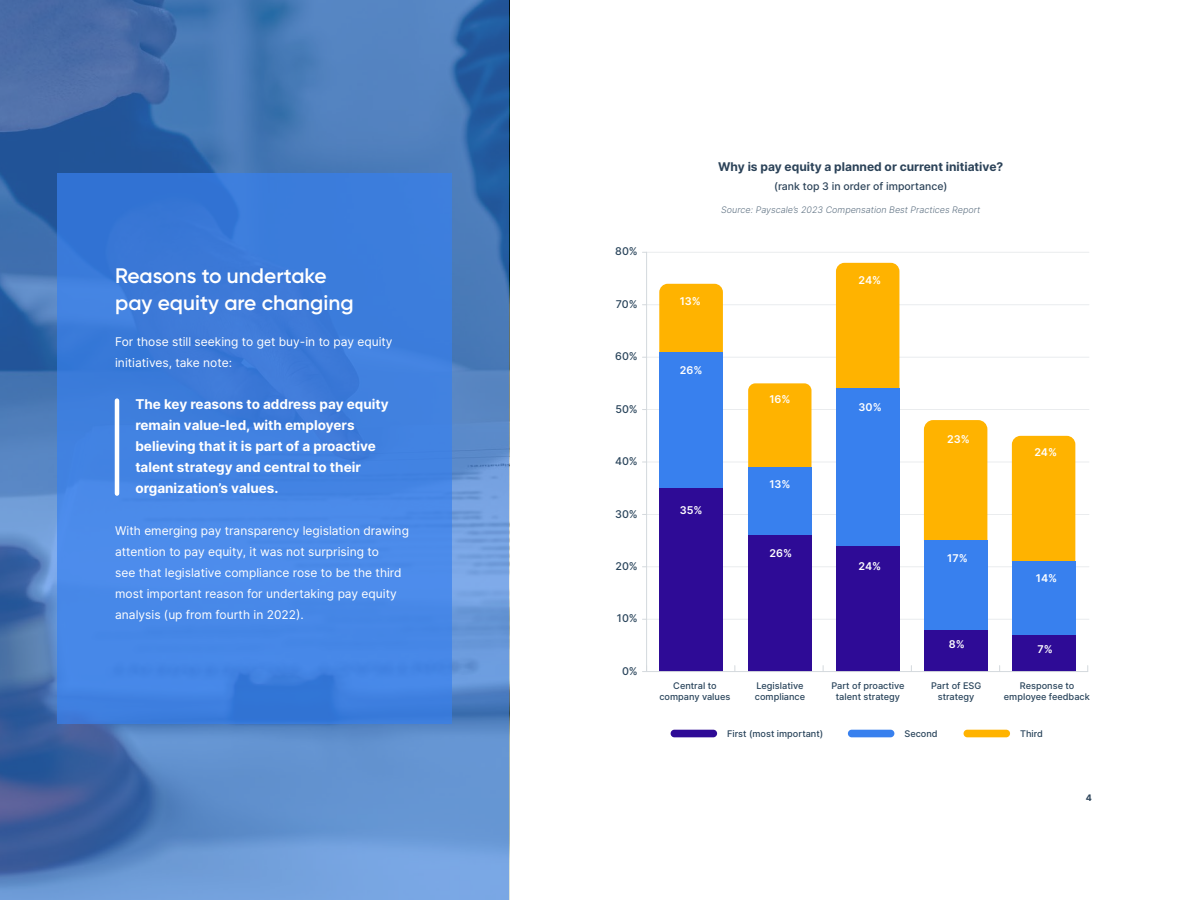
<style>
.page{position:relative;width:1200px;height:900px;background:#fff}
.page>*{position:absolute;margin:0;border:0;box-sizing:border-box;transform-origin:0 0}
.t1{font:600 21px/27px "Gilroy";color:#fff}
.t2{font:700 13.5px/21px "Inter";color:#fff}
.t3{font:12px/21px "Inter";color:#fff}
.t4{font:700 12px "Inter";color:#2b4258}
.t5{font:600 10.65px "Inter";color:#fff}
.t6{font:500 10.65px "Inter";color:#28435a}
.t7{font:500 10.5px "Inter";color:#2b4258}
.t8{font:500 9.15px/10.9px "Inter";color:#28435a;text-align:center}
.t9{font:italic 300 9px "Inter";color:#5e7182}
.t10{font:700 9px "Inter";color:#2b4258}
</style>
<div class="page">
<svg style="left:0;top:0;width:509px;height:900px;background:#4f7ebc"></svg>
<svg style="left:58px;top:173px;width:394px;height:550px;background:#4080df"></svg>
<hr style="left:646px;top:252px;width:443px;height:1px;background:#d4d9dd">
<hr style="left:646px;top:304px;width:443px;height:1px;background:#d4d9dd">
<hr style="left:646px;top:357px;width:443px;height:1px;background:#d4d9dd">
<hr style="left:646px;top:409px;width:443px;height:1px;background:#d4d9dd">
<hr style="left:646px;top:462px;width:443px;height:1px;background:#d4d9dd">
<hr style="left:646px;top:514px;width:443px;height:1px;background:#d4d9dd">
<hr style="left:646px;top:567px;width:443px;height:1px;background:#d4d9dd">
<hr style="left:646px;top:619px;width:443px;height:1px;background:#d4d9dd">
<div style="left:671px;top:730px;width:46px;height:7px;background:#2e0b96;border-radius:4px"></div>
<div style="left:848px;top:730px;width:46px;height:7px;background:#3880ee;border-radius:4px"></div>
<div style="left:964px;top:730px;width:46px;height:7px;background:#ffb300;border-radius:4px"></div>
<hr style="left:646px;top:252px;width:1px;height:420px;background:#d4d9dd">
<div style="left:748px;top:383px;width:63px;height:84px;background:#ffb300"></div>
<div style="left:748px;top:467px;width:64px;height:68px;background:#3880ee"></div>
<div style="left:748px;top:535px;width:64px;height:137px;background:#2e0b96"></div>
<div style="left:659px;top:284px;width:64px;height:68px;background:#ffb300"></div>
<div style="left:659px;top:352px;width:64px;height:136px;background:#3880ee"></div>
<div style="left:659px;top:488px;width:64px;height:184px;background:#2e0b96"></div>
<div style="left:924px;top:420px;width:63px;height:121px;background:#ffb300"></div>
<div style="left:924px;top:541px;width:64px;height:89px;background:#3880ee"></div>
<div style="left:924px;top:630px;width:64px;height:42px;background:#2e0b96"></div>
<div style="left:836px;top:263px;width:63px;height:126px;background:#ffb300"></div>
<div style="left:836px;top:389px;width:63px;height:157px;background:#3880ee"></div>
<div style="left:836px;top:546px;width:63px;height:126px;background:#2e0b96"></div>
<div style="left:1012px;top:436px;width:63px;height:126px;background:#ffb300"></div>
<div style="left:1012px;top:562px;width:63px;height:73px;background:#3880ee"></div>
<div style="left:1012px;top:635px;width:63px;height:37px;background:#2e0b96"></div>
<hr style="left:647px;top:671px;width:441px;height:1px;background:#d4d9dd">
<hr style="left:115px;top:401px;width:4px;height:93px;background:#fff">
<h1 class="t1" style="left:115px;top:262px;width:240px">Reasons to undertake pay equity are changing</h1>
<p class="t3" style="left:115px;top:331px;width:279px">For those still seeking to get buy-in to pay equity initiatives, take note:</p>
<p class="t2" style="left:135px;top:393px;width:255px">The key reasons to address pay equity remain value-led, with employers believing that it is part of a proactive talent strategy and central to their organization’s values.</p>
<p class="t3" style="left:115px;top:520px;width:295px">With emerging pay transparency legislation drawing attention to pay equity, it was not surprising to<br>see that legislative compliance rose to be the third most important reason for undertaking pay equity analysis (up from fourth in 2022).</p>
<p class="t6" style="left:615px;top:244px;width:24px">80%</p>
<p class="t6" style="left:616px;top:296px;width:23px">70%</p>
<p class="t6" style="left:615px;top:349px;width:24px">60%</p>
<p class="t6" style="left:615px;top:401px;width:24px">50%</p>
<p class="t6" style="left:615px;top:453px;width:24px">40%</p>
<p class="t6" style="left:615px;top:506px;width:24px">30%</p>
<p class="t6" style="left:615px;top:558px;width:24px">20%</p>
<p class="t6" style="left:617px;top:611px;width:22px">10%</p>
<p class="t6" style="left:622px;top:663px;width:17px">0%</p>
<p class="t4" style="left:718px;top:157px;width:287px">Why is pay equity a planned or current initiative?</p>
<p class="t7" style="left:774px;top:178px;width:175px">(rank top 3 in order of importance)</p>
<p class="t9" style="left:721px;top:203px;width:261px">Source: Payscale’s 2023 Compensation Best Practices Report</p>
<p class="t5" style="left:680px;top:293px;width:23px">13%</p>
<p class="t5" style="left:680px;top:362px;width:24px">26%</p>
<p class="t5" style="left:680px;top:503px;width:24px">35%</p>
<p class="t5" style="left:769px;top:392px;width:23px">16%</p>
<p class="t5" style="left:769px;top:476px;width:23px">13%</p>
<p class="t5" style="left:769px;top:545px;width:24px">26%</p>
<p class="t5" style="left:859px;top:272px;width:24px">24%</p>
<p class="t5" style="left:859px;top:400px;width:25px">30%</p>
<p class="t5" style="left:859px;top:558px;width:24px">24%</p>
<p class="t5" style="left:947px;top:432px;width:24px">23%</p>
<p class="t5" style="left:947px;top:550px;width:22px">17%</p>
<p class="t5" style="left:949px;top:636px;width:17px">8%</p>
<p class="t5" style="left:1034px;top:444px;width:24px">24%</p>
<p class="t5" style="left:1036px;top:570px;width:23px">14%</p>
<p class="t5" style="left:1037px;top:642px;width:17px">7%</p>
<p class="t8" style="left:659px;top:680px;width:72px">Central to company values</p>
<p class="t8" style="left:931px;top:680px;width:52px">Part of ESG strategy</p>
<p class="t8" style="left:831px;top:680px;width:75px">Part of proactive talent strategy</p>
<p class="t8" style="left:1004px;top:680px;width:88px">Response to employee feedback</p>
<p class="t8" style="left:755px;top:680px;width:52px;text-align:left">Legislative compliance</p>
<p class="t8" style="left:727px;top:728px;width:98px">First (most important)</p>
<p class="t8" style="left:904px;top:728px;width:35px">Second</p>
<p class="t8" style="left:1020px;top:728px;width:24px">Third</p>
<p class="t10" style="left:1086px;top:791px;width:8px">4</p>
</div>
